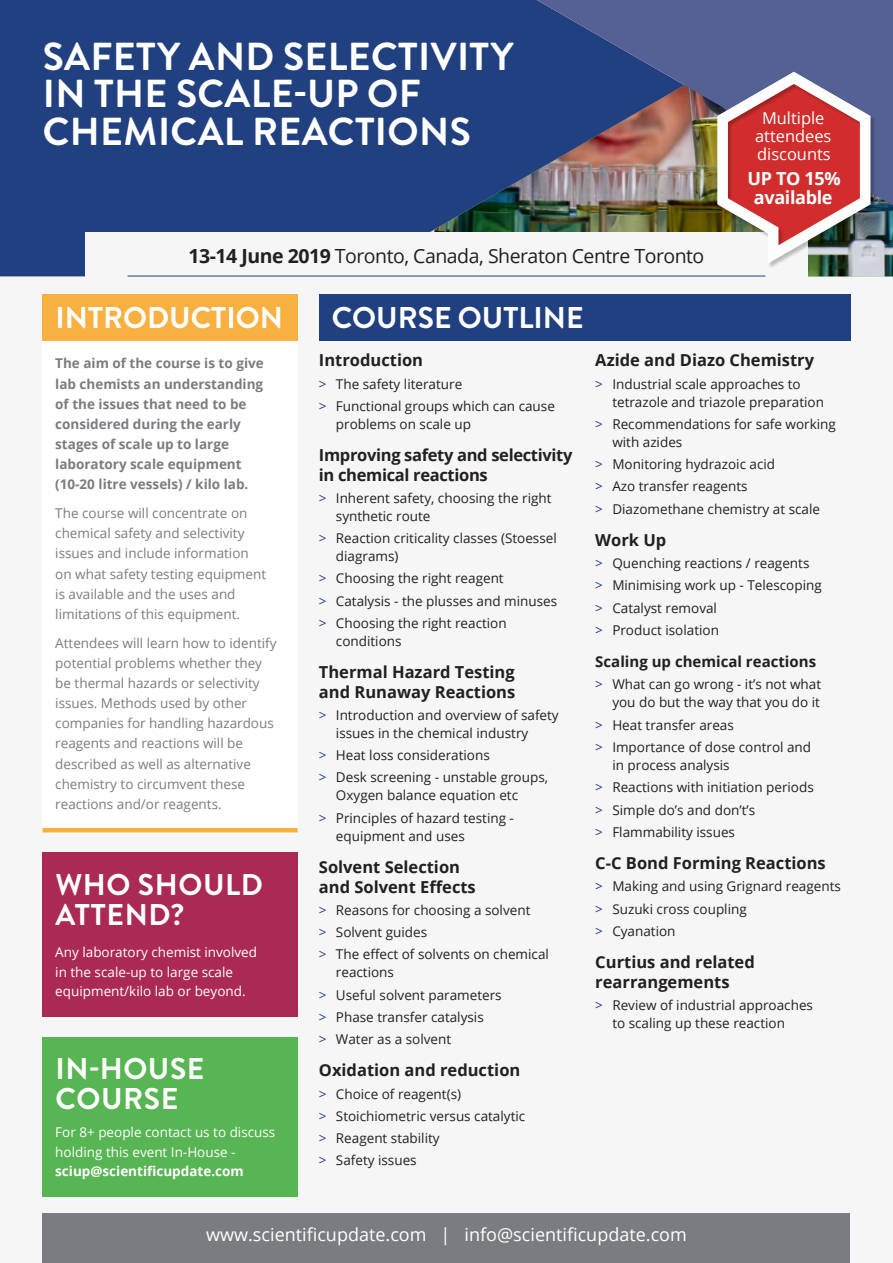
<style>
.page{position:relative;width:893px;height:1263px;background:#f6f6f7}
.page>*{position:absolute;margin:0;border:0;box-sizing:border-box;transform-origin:0 0}
.pg_2_title{font:700 39px/37.5px "Brandon Grotesque";letter-spacing:.01em;color:#fff}
.Headings{font:700 30px/30px "Brandon Grotesque";letter-spacing:.02em;color:#fff}
.Headings-2{font:700 30px "Brandon Grotesque";color:#fff}
.pg2_date_place{font:19.5px "Open Sans";letter-spacing:-.025em;color:#231f20}
.body{font:18px "Open Sans";color:#fff}
.t1{font:700 18px "Open Sans";letter-spacing:-.02em;color:#fff}
.Bullets__S{font:700 16.5px/19.5px "Open Sans";color:#231f20}
.Sub_Heads__S{font:700 16.5px/19.5px "Open Sans";color:#231f20}
.Sub_Heads__S-2{font:700 16.5px/19.5px "Open Sans";letter-spacing:-.02em;color:#231f20}
.t2{font:16.35px/18px "Open Sans";color:#fff;text-align:center}
.Sub_Heads__S-3{font:700 15px "Open Sans";color:#231f20}
.Bullets__S-2{font:13.5px/18px "Open Sans";color:#231f20}
.body-2{font:13.5px/20.1px "Open Sans";color:#7a7c81}
.body-3{font:700 13.5px/20.1px "Open Sans";color:#7a7c81}
.body-4{font:13.5px/19.5px "Open Sans";color:#fff}
.s1{font-weight:700}
.s2{color:#204080}
</style>
<div class="page">
<div style="left:43px;top:294px;width:255px;height:47px;background:#f8b040"></div>
<div style="left:43px;top:341px;width:255px;height:489px;background:#fff"></div>
<hr style="left:43px;top:828px;width:255px;height:4px;background:#f8b040">
<div style="left:319px;top:294px;width:531px;height:47px;background:#204080"></div>
<div style="left:43px;top:1213px;width:807px;height:50px;background:#7a7c81"></div>
<div style="left:43px;top:853px;width:255px;height:164px;background:#aa2955"></div>
<div style="left:43px;top:1037px;width:255px;height:160px;background:#58b553"></div>
<img style="left:684px;top:206px;width:209px;height:70px">
<div style="left:0;top:0;width:684px;height:276px;background:#204080"></div>
<div style="left:85px;top:232px;width:723px;height:49px;background:#f6f6f7"></div>
<hr style="left:128px;top:276px;width:637px;height:1px;background:#204080">
<img style="left:537px;top:0;width:356px;height:206px">
<img style="left:716px;top:70px;width:161px;height:200px">
<svg style="left:717px;top:72px;width:153px;height:192px"></svg>
<p class="pg_2_title" style="left:43px;top:38px;width:472px">SAFETY AND SELECTIVITY<br>IN THE SCALE-UP OF<br>CHEMICAL REACTIONS</p>
<p class="pg2_date_place" style="left:189px;top:242px;width:517px"><span class="s1">13-14 June 2019</span> Toronto, Canada, Sheraton Centre Toronto</p>
<p class="t2" style="left:755px;top:109px;width:78px">Multiple attendees discounts</p>
<p class="t1" style="left:747px;top:165px;width:95px">UP TO 15%</p>
<p class="t1" style="left:754px;top:185px;width:80px">available</p>
<p class="Headings-2" style="left:55px;top:297px;width:229px">INTRODUCTION</p>
<p class="body-3" style="left:55px;top:353px;width:210px">The aim of the course is to give lab chemists an understanding of the issues that need to be considered during the early stages of scale up to large laboratory scale equipment (10-20 litre vessels) / kilo lab.</p>
<p class="body-2" style="left:55px;top:503px;width:212px">The course will concentrate on chemical safety and selectivity issues and include information on what safety testing equipment is available and the uses and limitations of this equipment.</p>
<p class="body-2" style="left:55px;top:632px;width:223px">Attendees will learn how to identify potential problems whether they be thermal hazards or selectivity issues. Methods used by other companies for handling hazardous reagents and reactions will be described as well as alternative chemistry to circumvent these reactions and/or reagents.</p>
<p class="Headings" style="left:55px;top:870px;width:209px">WHO SHOULD<br>ATTEND?</p>
<p class="body-4" style="left:55px;top:942px;width:203px">Any laboratory chemist involved in the scale-up to large scale equipment/kilo lab or beyond.</p>
<p class="Headings" style="left:55px;top:1054px;width:151px">IN-HOUSE<br>COURSE</p>
<p class="body-4" style="left:55px;top:1122px;width:222px">For 8+ people contact us to discuss holding this event In-House - <span class="s1">sciup@scientificupdate.com</span></p>
<p class="Headings-2" style="left:332px;top:297px;width:253px">COURSE OUTLINE</p>
<p class="Sub_Heads__S" style="left:319px;top:350px;width:106px">Introduction</p>
<p class="Bullets__S-2" style="left:319px;top:374px;width:145px"><span class="s2">&gt;</span> The safety literature</p>
<p class="Bullets__S-2" style="left:336px;top:397px;width:220px;text-indent:-17px"><span class="s2">&gt;</span> Functional groups which can cause problems on scale up</p>
<p class="Sub_Heads__S-2" style="left:319px;top:445px;width:255px">Improving safety and selectivity in chemical reactions</p>
<p class="Bullets__S-2" style="left:336px;top:489px;width:217px;text-indent:-17px"><span class="s2">&gt;</span> Inherent safety, choosing the right synthetic route</p>
<p class="Bullets__S-2" style="left:336px;top:529px;width:222px;text-indent:-17px"><span class="s2">&gt;</span> Reaction criticality classes (Stoessel diagrams)</p>
<p class="Bullets__S-2" style="left:319px;top:569px;width:186px"><span class="s2">&gt;</span> Choosing the right reagent</p>
<p class="Bullets__S-2" style="left:319px;top:591px;width:240px"><span class="s2">&gt;</span> Catalysis - the plusses and minuses</p>
<p class="Bullets__S-2" style="left:336px;top:614px;width:172px;text-indent:-17px"><span class="s2">&gt;</span> Choosing the right reaction conditions</p>
<p class="Sub_Heads__S" style="left:319px;top:662px;width:198px">Thermal Hazard Testing and Runaway Reactions</p>
<p class="Bullets__S-2" style="left:336px;top:706px;width:224px;text-indent:-17px"><span class="s2">&gt;</span> Introduction and overview of safety issues in the chemical industry</p>
<p class="Bullets__S-2" style="left:319px;top:746px;width:172px"><span class="s2">&gt;</span> Heat loss considerations</p>
<p class="Bullets__S-2" style="left:336px;top:768px;width:214px;text-indent:-17px"><span class="s2">&gt;</span> Desk screening - unstable groups,<br>Oxygen balance equation etc</p>
<p class="Bullets__S-2" style="left:336px;top:808px;width:180px;text-indent:-17px"><span class="s2">&gt;</span> Principles of hazard testing - equipment and uses</p>
<p class="Sub_Heads__S" style="left:319px;top:857px;width:158px">Solvent Selection and Solvent Effects</p>
<p class="Bullets__S-2" style="left:319px;top:900px;width:213px"><span class="s2">&gt;</span> Reasons for choosing a solvent</p>
<p class="Bullets__S-2" style="left:319px;top:923px;width:110px"><span class="s2">&gt;</span> Solvent guides</p>
<p class="Bullets__S-2" style="left:336px;top:945px;width:214px;text-indent:-17px"><span class="s2">&gt;</span> The effect of solvents on chemical reactions</p>
<p class="Bullets__S-2" style="left:319px;top:985px;width:184px"><span class="s2">&gt;</span> Useful solvent parameters</p>
<p class="Bullets__S-2" style="left:319px;top:1007px;width:166px"><span class="s2">&gt;</span> Phase transfer catalysis</p>
<p class="Bullets__S-2" style="left:319px;top:1030px;width:134px"><span class="s2">&gt;</span> Water as a solvent</p>
<p class="Bullets__S" style="left:319px;top:1060px;width:203px">Oxidation and reduction</p>
<p class="Bullets__S-2" style="left:319px;top:1084px;width:144px"><span class="s2">&gt;</span> Choice of reagent(s)</p>
<p class="Bullets__S-2" style="left:319px;top:1106px;width:208px"><span class="s2">&gt;</span> Stoichiometric versus catalytic</p>
<p class="Bullets__S-2" style="left:319px;top:1129px;width:122px"><span class="s2">&gt;</span> Reagent stability</p>
<p class="Bullets__S-2" style="left:319px;top:1151px;width:99px"><span class="s2">&gt;</span> Safety issues</p>
<p class="Bullets__S" style="left:595px;top:350px;width:220px">Azide and Diazo Chemistry</p>
<p class="Bullets__S-2" style="left:612px;top:374px;width:213px;text-indent:-17px"><span class="s2">&gt;</span> Industrial scale approaches to tetrazole and triazole preparation</p>
<p class="Bullets__S-2" style="left:612px;top:415px;width:225px;text-indent:-17px"><span class="s2">&gt;</span> Recommendations for safe working with azides</p>
<p class="Bullets__S-2" style="left:595px;top:455px;width:181px"><span class="s2">&gt;</span> Monitoring hydrazoic acid</p>
<p class="Bullets__S-2" style="left:595px;top:477px;width:154px"><span class="s2">&gt;</span> Azo transfer reagents</p>
<p class="Bullets__S-2" style="left:595px;top:499px;width:226px"><span class="s2">&gt;</span> Diazomethane chemistry at scale</p>
<p class="Sub_Heads__S" style="left:595px;top:530px;width:73px">Work Up</p>
<p class="Bullets__S-2" style="left:595px;top:554px;width:216px"><span class="s2">&gt;</span> Quenching reactions / reagents</p>
<p class="Bullets__S-2" style="left:595px;top:576px;width:228px"><span class="s2">&gt;</span> Minimising work up - Telescoping</p>
<p class="Bullets__S-2" style="left:595px;top:598px;width:123px"><span class="s2">&gt;</span> Catalyst removal</p>
<p class="Bullets__S-2" style="left:595px;top:621px;width:125px"><span class="s2">&gt;</span> Product isolation</p>
<p class="Sub_Heads__S-3" style="left:595px;top:651px;width:222px">Scaling up chemical reactions</p>
<p class="Bullets__S-2" style="left:595px;top:675px;width:227px;text-align:right"><span class="s2">&gt;</span> What can go wrong - it’s not what you do but the way that you do it</p>
<p class="Bullets__S-2" style="left:595px;top:715px;width:140px"><span class="s2">&gt;</span> Heat transfer areas</p>
<p class="Bullets__S-2" style="left:612px;top:738px;width:200px;text-indent:-17px"><span class="s2">&gt;</span> Importance of dose control and in process analysis</p>
<p class="Bullets__S-2" style="left:595px;top:778px;width:220px"><span class="s2">&gt;</span> Reactions with initiation periods</p>
<p class="Bullets__S-2" style="left:595px;top:800px;width:161px"><span class="s2">&gt;</span> Simple do’s and don’t’s</p>
<p class="Bullets__S-2" style="left:595px;top:822px;width:141px"><span class="s2">&gt;</span> Flammability issues</p>
<p class="Bullets__S" style="left:595px;top:853px;width:232px">C-C Bond Forming Reactions</p>
<p class="Bullets__S-2" style="left:595px;top:877px;width:247px"><span class="s2">&gt;</span> Making and using Grignard reagents</p>
<p class="Bullets__S-2" style="left:595px;top:899px;width:153px"><span class="s2">&gt;</span> Suzuki cross coupling</p>
<p class="Bullets__S-2" style="left:595px;top:921px;width:82px"><span class="s2">&gt;</span> Cyanation</p>
<p class="Bullets__S" style="left:595px;top:952px;width:161px">Curtius and related rearrangements</p>
<p class="Bullets__S-2" style="left:612px;top:995px;width:202px;text-indent:-17px"><span class="s2">&gt;</span> Review of industrial approaches to scaling up these reaction</p>
<p class="body" style="left:206px;top:1222px;width:482px">www.scientificupdate.com | info@scientificupdate.com</p>
</div>
